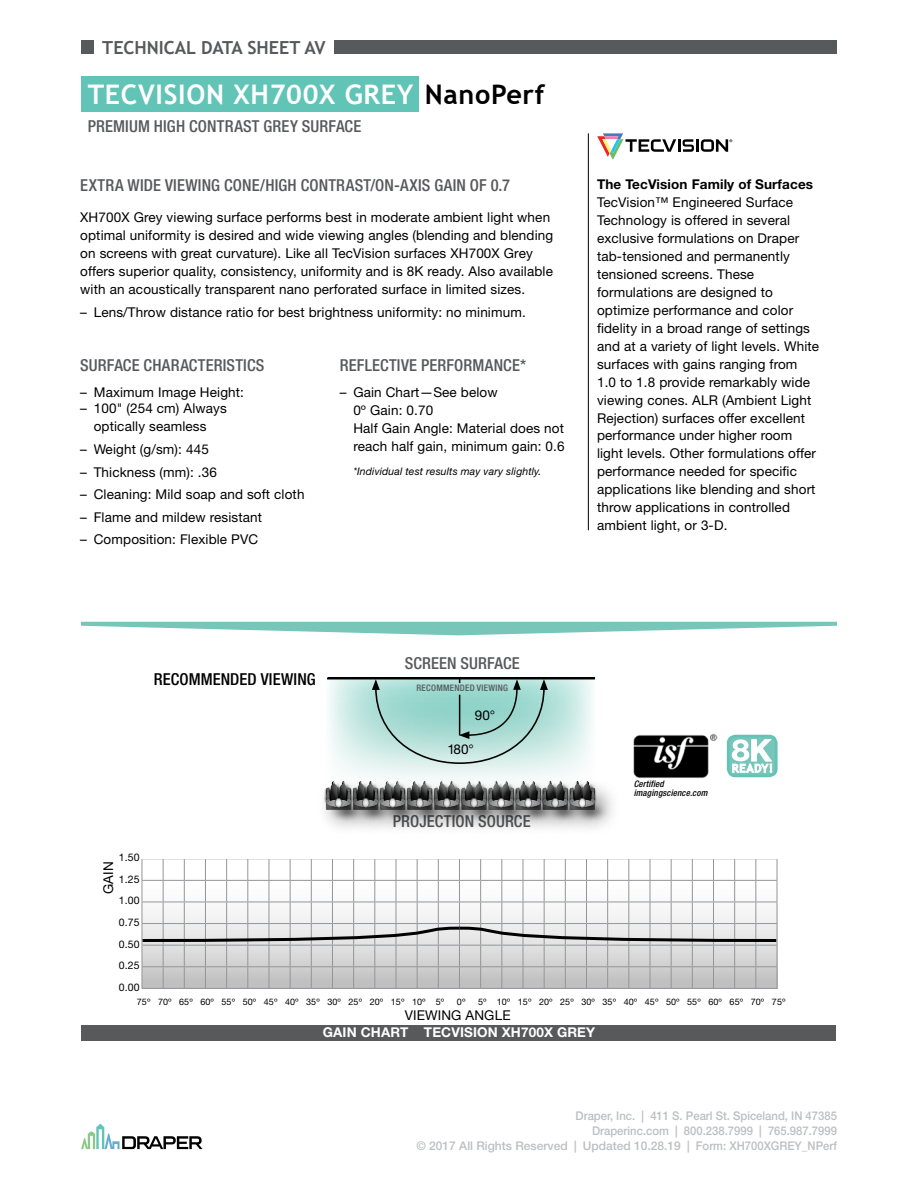
<style>
.page{position:relative;width:918px;height:1188px;background:#fff}
.page>*{position:absolute;margin:0;border:0;box-sizing:border-box;transform-origin:0 0}
.t1{font:700 27px "Trebuchet MS";letter-spacing:.025em;color:#fff}
.t2{font:700 18px "Trebuchet MS";color:#58595b}
.t3{font:500 condensed 16.5px "Helvetica Neue LT Std";letter-spacing:.01em;color:#58595b}
.t4{font:500 condensed 16.5px "Helvetica Neue LT Std";letter-spacing:.005em;color:#000}
.t5{font:13.5px/18px "Helvetica Neue LT Std";letter-spacing:.01em;color:#000}
.t6{font:700 13.5px "Helvetica Neue LT Std";letter-spacing:.01em;color:#000}
.t7{font:700 13.5px "Helvetica Neue LT Std";letter-spacing:.01em;color:#fff}
.t8{font:500 12px/15px "Helvetica Neue LT Std";color:#bcbec0;text-align:right;scale:.94 1}
.t9{font:italic 10.5px "Helvetica Neue LT Std";letter-spacing:.01em;color:#000}
.t10{font:10.5px/21.6px "Helvetica Neue LT Std";letter-spacing:.01em;color:#000;text-align:justify}
.t11{font:9px "Helvetica Neue LT Std";letter-spacing:.01em;color:#000}
.t12{font:italic 500 condensed 9px/9px "Helvetica Neue LT Std";letter-spacing:.015em;color:#000}
.t13{font:500 condensed 9px "Helvetica Neue LT Std";letter-spacing:.03em;color:#58595b}
.s1{color:#000}
</style>
<div class="page">
<svg style="left:597px;top:133px;width:135px;height:27px"></svg>
<img style="left:633px;top:734px;width:85px;height:44px">
<svg style="left:81px;top:622px;width:756px;height:13px"></svg>
<div style="left:81px;top:41px;width:756px;height:13px;background:#58595b"></div>
<div style="left:94px;top:32px;width:240px;height:30px;background:#fff"></div>
<div style="left:728px;top:736px;width:48px;height:40px;background:#78c5b9;border-radius:7px"></div>
<div style="left:727px;top:735px;width:51px;height:42px;border:3px solid #61c4b6;border-radius:7px"></div>
<svg style="left:732px;top:739px;width:41px;height:34px"></svg>
<hr style="left:588px;top:133px;width:1px;height:397px;background:#000">
<svg style="left:81px;top:1124px;width:122px;height:25px"></svg>
<svg style="left:327px;top:679px;width:268px;height:101px"></svg>
<div style="left:81px;top:76px;width:337px;height:36px;background:#61c4b6"></div>
<div style="left:82px;top:1025px;width:754px;height:15px;background:#58595b"></div>
<svg style="left:141px;top:780px;width:637px;height:209px"></svg>
<svg style="left:372px;top:679px;width:176px;height:86px;background:#a5d2cb"></svg>
<div style="left:327px;top:677px;width:268px;height:2px;border:1px solid #000"></div>
<h2 class="t2" style="left:102px;top:36px;width:225px">TECHNICAL DATA SHEET AV</h2>
<h1 class="t1" style="left:88px;top:78px;width:459px">TECVISION XH700X GREY <span class="s1">NanoPerf</span></h1>
<p class="t3" style="left:88px;top:116px;width:275px">PREMIUM HIGH CONTRAST GREY SURFACE</p>
<p class="t3" style="left:80px;top:175px;width:431px">EXTRA WIDE VIEWING CONE/HIGH CONTRAST/ON-AXIS GAIN OF 0.7</p>
<p class="t5" style="left:80px;top:208px;width:474px">XH700X Grey viewing surface performs best in moderate ambient light when optimal uniformity is desired and wide viewing angles (blending and blending on screens with great curvature). Like all TecVision surfaces XH700X Grey offers superior quality, consistency, uniformity and is 8K ready. Also available with an acoustically transparent nano perforated surface in limited sizes.</p>
<p class="t5" style="left:80px;top:303px;width:447px">– Lens/Throw distance ratio for best brightness uniformity: no minimum.</p>
<p class="t3" style="left:80px;top:356px;width:186px">SURFACE CHARACTERISTICS</p>
<p class="t5" style="left:80px;top:383px;width:165px">– Maximum Image Height:</p>
<p class="t5" style="left:80px;top:399px;width:148px;text-align:center">– 100" (254 cm) Always optically seamless</p>
<p class="t5" style="left:80px;top:440px;width:130px">– Weight (g/sm): 445</p>
<p class="t5" style="left:80px;top:463px;width:138px">– Thickness (mm): .36</p>
<p class="t5" style="left:80px;top:485px;width:226px">– Cleaning: Mild soap and soft cloth</p>
<p class="t5" style="left:80px;top:508px;width:183px">– Flame and mildew resistant</p>
<p class="t5" style="left:80px;top:530px;width:179px">– Composition: Flexible PVC</p>
<p class="t3" style="left:340px;top:356px;width:188px">REFLECTIVE PERFORMANCE*</p>
<p class="t5" style="left:353px;top:383px;width:213px;text-indent:-14px">– Gain Chart—See below<br>0º Gain: 0.70<br>Half Gain Angle: Material does not reach half gain, minimum gain: 0.6</p>
<p class="t9" style="left:353px;top:465px;width:190px">*Individual test results may vary slightly.</p>
<p class="t6" style="left:597px;top:175px;width:218px">The TecVision Family of Surfaces</p>
<p class="t5" style="left:597px;top:193px;width:224px">TecVision™ Engineered Surface Technology is offered in several exclusive formulations on Draper tab-tensioned and permanently tensioned screens. These formulations are designed to optimize performance and color fidelity in a broad range of settings and at a variety of light levels. White surfaces with gains ranging from 1.0 to 1.8 provide remarkably wide viewing cones. ALR (Ambient Light Rejection) surfaces offer excellent performance under higher room light levels. Other formulations offer performance needed for specific applications like blending and short throw applications in controlled ambient light, or 3-D.</p>
<p class="t4" style="left:154px;top:669px;width:164px">RECOMMENDED VIEWING</p>
<p class="t10" style="left:119px;top:847px;width:22px">1.50<br>1.25<br>1.00<br>0.75<br>0.50<br>0.25<br>0.00</p>
<p class="t5" style="left:99px;top:894px;width:34px;rotate:-90deg">GAIN</p>
<p class="t3" style="left:405px;top:653px;width:117px">SCREEN SURFACE</p>
<p class="t13" style="left:417px;top:683px;width:93px">RECOMMENDED VIEWING</p>
<p class="t5" style="left:475px;top:706px;width:22px">90°</p>
<p class="t5" style="left:447px;top:740px;width:28px">180°</p>
<p class="t3" style="left:393px;top:812px;width:139px">PROJECTION SOURCE</p>
<p class="t12" style="left:634px;top:780px;width:75px">Certified imagingscience.com</p>
<p class="t11" style="left:137px;top:996px;width:309px">75º 70º 65º 60º 55º 50º 45º 40º 35º 30º 25º 20º 15º 10º 5º</p>
<p class="t11" style="left:457px;top:996px;width:10px">0º</p>
<p class="t11" style="left:478px;top:996px;width:309px">5º 10º 15º 20º 25º 30º 35º 40º 45º 50º 55º 60º 65º 70º 75º</p>
<p class="t5" style="left:405px;top:1006px;width:107px">VIEWING ANGLE</p>
<p class="t7" style="left:323px;top:1024px;width:274px">GAIN CHART TECVISION XH700X GREY</p>
<p class="t8" style="left:416px;top:1108px;width:449px">Draper, Inc. | 411 S. Pearl St. Spiceland, IN 47385<br>Draperinc.com | 800.238.7999 | 765.987.7999<br>© 2017 All Rights Reserved | Updated 10.28.19 | Form: XH700XGREY_NPerf</p>
</div>
